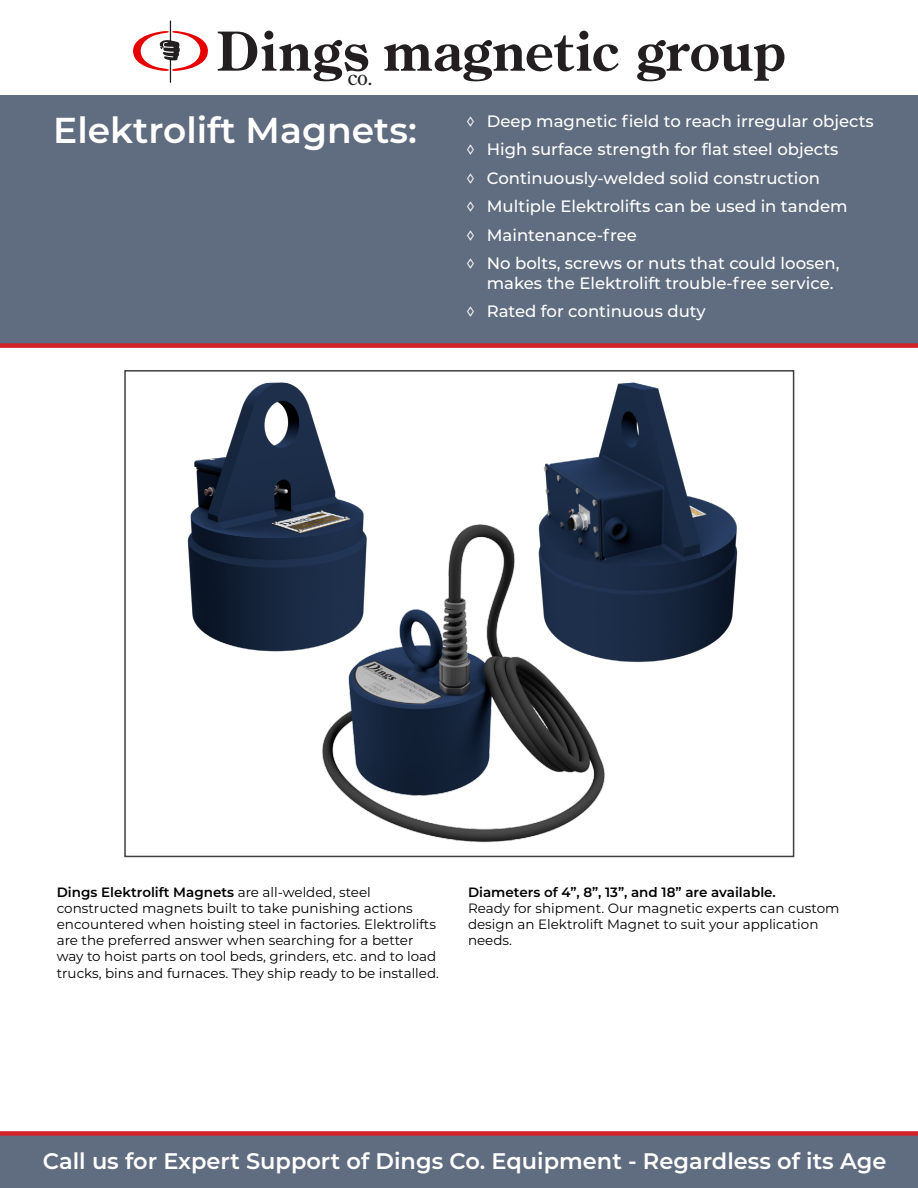
<style>
.page{position:relative;width:918px;height:1188px;background:#fff}
.page>*{position:absolute;margin:0;border:0;box-sizing:border-box;transform-origin:0 0}
.t1{font:700 53.4px "Century Old Style Std";letter-spacing:.02em;color:#231f20}
.t2{font:600 36px "Montserrat";color:#fff}
.t3{font:600 22.5px "Montserrat";color:#fff}
.t4{font:20.7px "Century Old Style Std";color:#231f20}
.t5{font:500 16.5px/28.5px "Montserrat";color:#fff}
.t6{font:13.5px/16.2px "Montserrat";color:#000}
.t7{font:600 13.5px "Montserrat";color:#000}
.s1{font-weight:600}
</style>
<div class="page">
<div style="left:0;top:95px;width:918px;height:251px;background:#606c7f"></div>
<div style="left:0;top:1133px;width:918px;height:55px;background:#606c7f"></div>
<img style="left:187px;top:382px;width:551px;height:461px">
<div style="left:124px;top:370px;width:670px;height:487px;border:2px solid #404040"></div>
<svg style="left:133px;top:20px;width:75px;height:63px"></svg>
<div style="left:0;top:343px;width:918px;height:5px;background:#d2232a"></div>
<div style="left:0;top:1131px;width:918px;height:5px;background:#d2232a"></div>
<h1 class="t1" style="left:216px;top:16px;width:571px">Dings magnetic group</h1>
<h3 class="t4" style="left:348px;top:64px;width:26px">co.</h3>
<h2 class="t2" style="left:53px;top:105px;width:365px">Elektrolift Magnets:</h2>
<p class="t5" style="left:467px;top:106px;width:409px">◊ Deep magnetic field to reach irregular objects ◊ High surface strength for flat steel objects<br>◊ Continuously-welded solid construction<br>◊ Multiple Elektrolifts can be used in tandem<br>◊ Maintenance-free<br>◊ No bolts, screws or nuts that could loosen,</p>
<p class="t5" style="left:467px;top:268px;width:369px;text-indent:20px">makes the Elektrolift trouble-free service. ◊ Rated for continuous duty</p>
<p class="t6" style="left:57px;top:883px;width:384px"><span class="s1">Dings Elektrolift Magnets</span> are all-welded, steel constructed magnets built to take punishing actions encountered when hoisting steel in factories. Elektrolifts are the preferred answer when searching for a better way to hoist parts on tool beds, grinders, etc. and to load trucks, bins and furnaces. They ship ready to be installed.</p>
<p class="t7" style="left:468px;top:882px;width:309px">Diameters of 4”, 8”, 13”, and 18” are available.</p>
<p class="t6" style="left:468px;top:899px;width:373px">Ready for shipment. Our magnetic experts can custom design an Elektrolift Magnet to suit your application needs.</p>
<h3 class="t3" style="left:43px;top:1145px;width:845px">Call us for Expert Support of Dings Co. Equipment - Regardless of its Age</h3>
</div>
